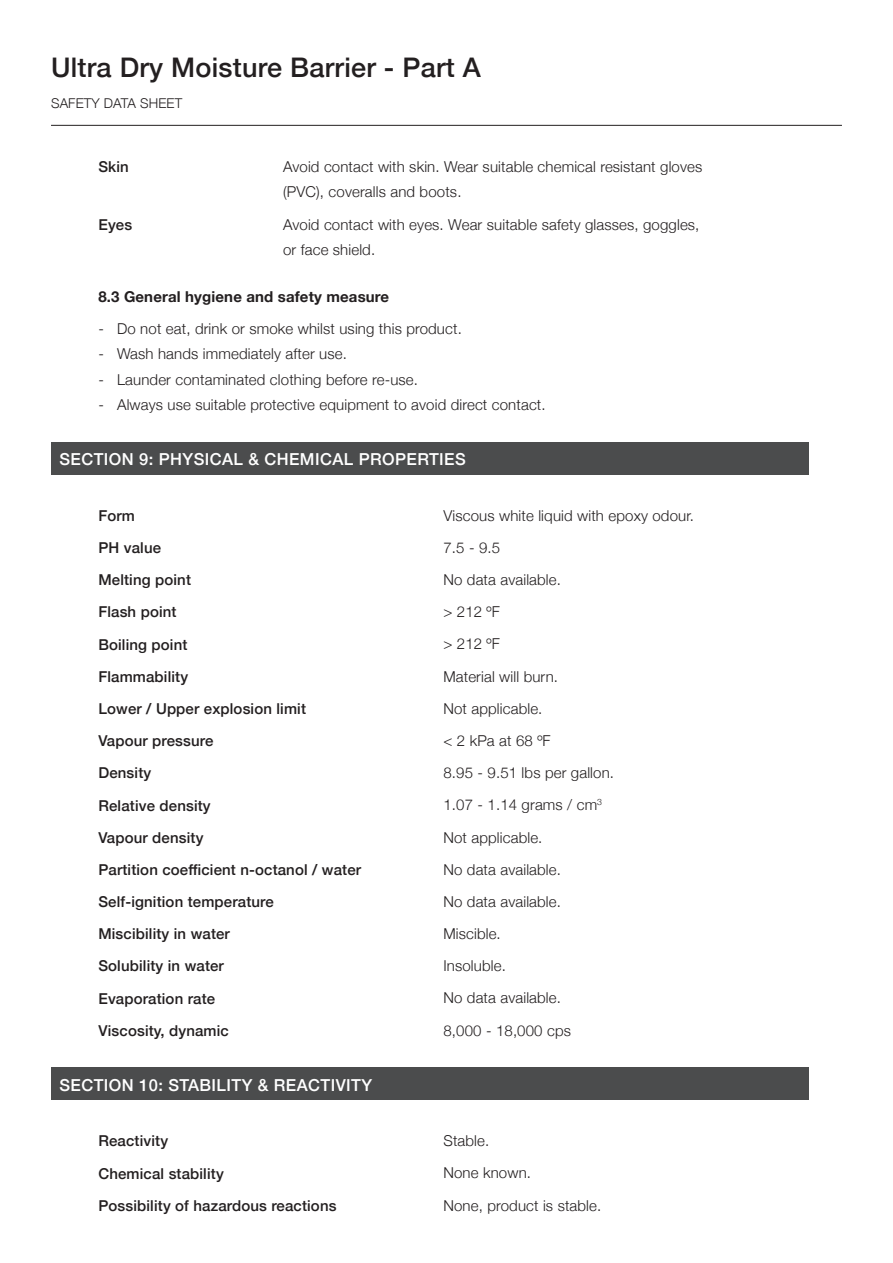
<style>
.page{position:relative;width:893px;height:1263px;background:#fff}
.page>*{position:absolute;margin:0;border:0;box-sizing:border-box;transform-origin:0 0}
.t1{font:500 27px "Helvetica Neue";letter-spacing:.01em;color:#231f20}
.t2{font:500 16.5px "Helvetica Neue";letter-spacing:.025em;color:#fff}
.Body{font:300 15px/25.5px "Helvetica Neue";letter-spacing:.01em;color:#231f20}
.Body_Bold{font:500 15px "Helvetica Neue";letter-spacing:.01em;color:#231f20}
.Sub_Header{font:700 15px "Helvetica Neue";letter-spacing:.01em;color:#231f20}
.t3{font:300 13.5px "Helvetica Neue";letter-spacing:.01em;color:#231f20}
</style>
<div class="page">
<hr style="left:51px;top:125px;width:791px;height:1px;background:#231f20">
<div style="left:51px;top:442px;width:757px;height:32px;background:#4b4c4d"></div>
<div style="left:51px;top:1068px;width:757px;height:32px;background:#4b4c4d"></div>
<h1 class="t1" style="left:51px;top:46px;width:431px">Ultra Dry Moisture Barrier - Part A</h1>
<p class="t3" style="left:51px;top:92px;width:133px">SAFETY DATA SHEET</p>
<p class="Body_Bold" style="left:98px;top:155px;width:32px">Skin</p>
<p class="Body_Bold" style="left:98px;top:212px;width:35px">Eyes</p>
<p class="Body" style="left:283px;top:153px;width:421px">Avoid contact with skin. Wear suitable chemical resistant gloves (PVC), coveralls and boots.</p>
<p class="Body" style="left:283px;top:210px;width:418px">Avoid contact with eyes. Wear suitable safety glasses, goggles, or face shield.</p>
<p class="Sub_Header" style="left:98px;top:284px;width:292px">8.3 General hygiene and safety measure</p>
<p class="Body" style="left:98px;top:314px;width:365px">- Do not eat, drink or smoke whilst using this product.</p>
<p class="Body" style="left:98px;top:340px;width:250px">- Wash hands immediately after use.</p>
<p class="Body" style="left:98px;top:365px;width:321px">- Launder contaminated clothing before re-use.</p>
<p class="Body" style="left:98px;top:391px;width:449px">- Always use suitable protective equipment to avoid direct contact.</p>
<p class="t2" style="left:60px;top:446px;width:408px">SECTION 9: PHYSICAL &amp; CHEMICAL PROPERTIES</p>
<p class="Body_Bold" style="left:98px;top:503px;width:38px">Form</p>
<p class="Body_Bold" style="left:98px;top:535px;width:64px">PH value</p>
<p class="Body" style="left:443px;top:501px;width:252px">Viscous white liquid with epoxy odour.</p>
<p class="Body" style="left:443px;top:534px;width:58px">7.5 - 9.5</p>
<p class="Body_Bold" style="left:98px;top:568px;width:94px">Melting point</p>
<p class="Body" style="left:443px;top:566px;width:119px">No data available.</p>
<p class="Body_Bold" style="left:98px;top:600px;width:80px">Flash point</p>
<p class="Body_Bold" style="left:98px;top:632px;width:91px">Boiling point</p>
<p class="Body_Bold" style="left:98px;top:664px;width:91px">Flammability</p>
<p class="Body_Bold" style="left:98px;top:696px;width:209px">Lower / Upper explosion limit</p>
<p class="Body_Bold" style="left:98px;top:729px;width:116px">Vapour pressure</p>
<p class="Body_Bold" style="left:98px;top:761px;width:54px">Density</p>
<p class="Body_Bold" style="left:98px;top:793px;width:114px">Relative density</p>
<p class="Body_Bold" style="left:98px;top:825px;width:107px">Vapour density</p>
<p class="Body_Bold" style="left:98px;top:857px;width:264px">Partition coefficient n-octanol / water</p>
<p class="Body_Bold" style="left:98px;top:890px;width:177px">Self-ignition temperature</p>
<p class="Body_Bold" style="left:98px;top:922px;width:133px">Miscibility in water</p>
<p class="Body_Bold" style="left:98px;top:954px;width:127px">Solubility in water</p>
<p class="Body_Bold" style="left:98px;top:986px;width:118px">Evaporation rate</p>
<p class="Body_Bold" style="left:98px;top:1018px;width:132px">Viscosity, dynamic</p>
<p class="t2" style="left:60px;top:1072px;width:314px">SECTION 10: STABILITY &amp; REACTIVITY</p>
<p class="Body_Bold" style="left:98px;top:1129px;width:71px">Reactivity</p>
<p class="Body_Bold" style="left:98px;top:1161px;width:127px">Chemical stability</p>
<p class="Body_Bold" style="left:98px;top:1193px;width:240px">Possibility of hazardous reactions</p>
<p class="Body" style="left:443px;top:598px;width:58px">&gt; 212 ºF</p>
<p class="Body" style="left:443px;top:630px;width:58px">&gt; 212 ºF</p>
<p class="Body" style="left:443px;top:662px;width:116px">Material will burn.</p>
<p class="Body" style="left:443px;top:695px;width:101px">Not applicable.</p>
<p class="Body" style="left:443px;top:727px;width:109px">&lt; 2 kPa at 68 ºF</p>
<p class="Body" style="left:443px;top:759px;width:172px">8.95 - 9.51 lbs per gallon.</p>
<p class="Body" style="left:443px;top:791px;width:160px">1.07 - 1.14 grams / cm<sup>3</sup></p>
<p class="Body" style="left:443px;top:823px;width:101px">Not applicable.</p>
<p class="Body" style="left:443px;top:855px;width:119px">No data available.</p>
<p class="Body" style="left:443px;top:888px;width:119px">No data available.</p>
<p class="Body" style="left:443px;top:920px;width:59px">Miscible.</p>
<p class="Body" style="left:443px;top:952px;width:64px">Insoluble.</p>
<p class="Body" style="left:443px;top:984px;width:119px">No data available.</p>
<p class="Body" style="left:443px;top:1016px;width:129px">8,000 - 18,000 cps</p>
<p class="Body" style="left:443px;top:1127px;width:47px">Stable.</p>
<p class="Body" style="left:443px;top:1159px;width:89px">None known.</p>
<p class="Body" style="left:443px;top:1191px;width:159px">None, product is stable.</p>
</div>
